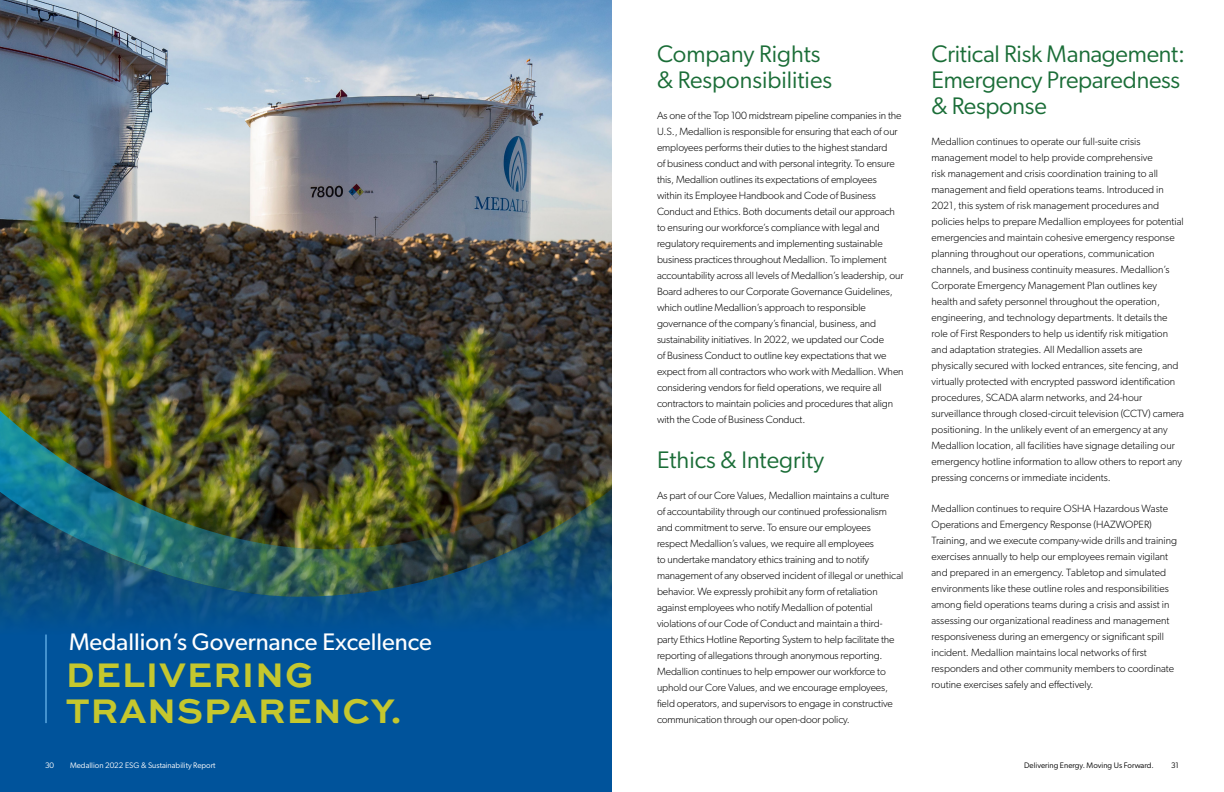
<style>
.page{position:relative;width:1224px;height:792px;background:#fff}
.page>*{position:absolute;margin:0;border:0;box-sizing:border-box;transform-origin:0 0}
.Header_1{font:700 36px/36px "Sweet Sans Pro";letter-spacing:.02em;color:#c5c72e}
.Header_2{font:24px/26px "Gibson";letter-spacing:-.01em;color:#1a6d37}
.Header_1_Tag{font:24px "Gibson";color:#fff}
.Body_Copy{font:300 10.5px/16px "Gibson";letter-spacing:-.01em;color:#000}
.t1{font:8px "Gibson";color:#fff}
.t2{font:8px "Gibson";color:#000}
</style>
<div class="page">
<img style="left:0;top:0;width:612px;height:357px">
<svg style="left:0;top:357px;width:612px;height:435px;background:#07508c"></svg>
<img style="left:0;top:381px;width:612px;height:217px">
<hr style="left:45px;top:635px;width:2px;height:88px;background:#4392cf">
<p class="Header_1_Tag" style="left:69px;top:627px;width:364px">Medallion’s Governance Excellence</p>
<p class="Header_1" style="left:66px;top:655px;width:337px">DELIVERING<br>TRANSPARENCY.</p>
<p class="Header_2" style="left:657px;top:40px;width:177px">Company Rights &amp; Responsibilities</p>
<p class="Body_Copy" style="left:657px;top:107px;width:248px">As one of the Top 100 midstream pipeline companies in the U.S., Medallion is responsible for ensuring that each of our employees performs their duties to the highest standard<br>of business conduct and with personal integrity. To ensure this, Medallion outlines its expectations of employees within its Employee Handbook and Code of Business Conduct and Ethics. Both documents detail our approach to ensuring our workforce’s compliance with legal and regulatory requirements and implementing sustainable business practices throughout Medallion. To implement accountability across all levels of Medallion’s leadership, our Board adheres to our Corporate Governance Guidelines, which outline Medallion’s approach to responsible governance of the company’s financial, business, and sustainability initiatives. In 2022, we updated our Code<br>of Business Conduct to outline key expectations that we expect from all contractors who work with Medallion. When considering vendors for field operations, we require all contractors to maintain policies and procedures that align with the Code of Business Conduct.</p>
<p class="Header_2" style="left:657px;top:446px;width:169px">Ethics &amp; Integrity</p>
<p class="Body_Copy" style="left:657px;top:487px;width:248px">As part of our Core Values, Medallion maintains a culture<br>of accountability through our continued professionalism and commitment to serve. To ensure our employees respect Medallion’s values, we require all employees<br>to undertake mandatory ethics training and to notify management of any observed incident of illegal or unethical behavior. We expressly prohibit any form of retaliation against employees who notify Medallion of potential violations of our Code of Conduct and maintain a third&shy;party Ethics Hotline Reporting System to help facilitate the reporting of allegations through anonymous reporting.<br>Medallion continues to help empower our workforce to uphold our Core Values, and we encourage employees, field operators, and supervisors to engage in constructive communication through our open-door policy.</p>
<p class="Header_2" style="left:932px;top:40px;width:255px">Critical Risk Management:<br>Emergency Preparedness &amp; Response</p>
<p class="Body_Copy" style="left:932px;top:133px;width:254px">Medallion continues to operate our full-suite crisis management model to help provide comprehensive<br>risk management and crisis coordination training to all management and field operations teams. Introduced in 2021, this system of risk management procedures and policies helps to prepare Medallion employees for potential emergencies and maintain cohesive emergency response planning throughout our operations, communication channels, and business continuity measures. Medallion’s Corporate Emergency Management Plan outlines key health and safety personnel throughout the operation, engineering, and technology departments. It details the role of First Responders to help us identify risk mitigation and adaptation strategies. All Medallion assets are physically secured with locked entrances, site fencing, and virtually protected with encrypted password identification procedures, SCADA alarm networks, and 24-hour surveillance through closed-circuit television (CCTV) camera positioning. In the unlikely event of an emergency at any Medallion location, all facilities have signage detailing our emergency hotline information to allow others to report any pressing concerns or immediate incidents.</p>
<p class="Body_Copy" style="left:932px;top:500px;width:247px">Medallion continues to require OSHA Hazardous Waste Operations and Emergency Response (HAZWOPER)<br>Training, and we execute company-wide drills and training exercises annually to help our employees remain vigilant and prepared in an emergency. Tabletop and simulated environments like these outline roles and responsibilities among field operations teams during a crisis and assist in assessing our organizational readiness and management responsiveness during an emergency or significant spill incident. Medallion maintains local networks of first responders and other community members to coordinate routine exercises safely and effectively.</p>
<p class="t1" style="left:45px;top:761px;width:11px">30</p>
<p class="t1" style="left:70px;top:761px;width:147px">Medallion 2022 ESG &amp; Sustainability Report</p>
<p class="t2" style="left:1024px;top:761px;width:131px">Delivering Energy. Moving Us Forward.</p>
<p class="t2" style="left:1171px;top:761px;width:9px">31</p>
</div>
